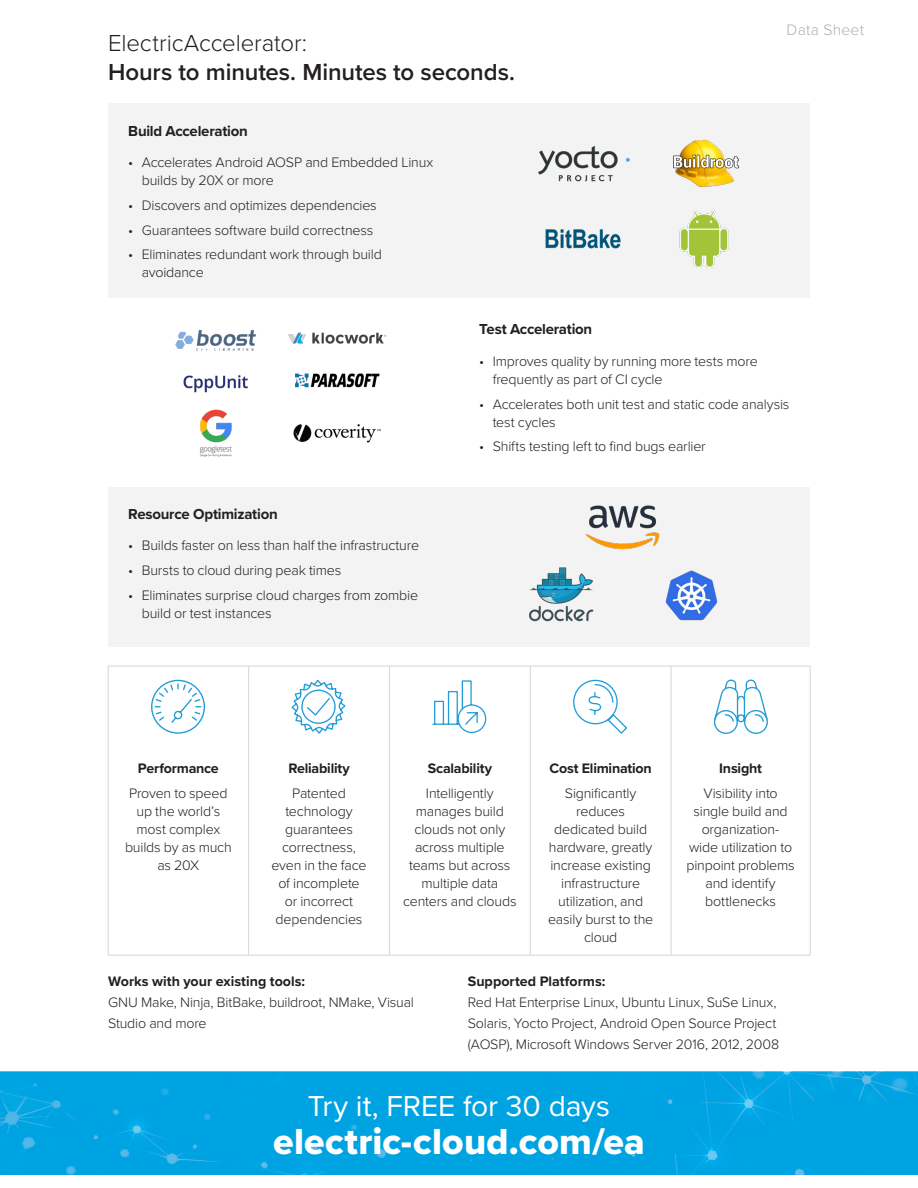
<style>
.page{position:relative;width:918px;height:1188px;background:#fff}
.page>*{position:absolute;margin:0;border:0;box-sizing:border-box;transform-origin:0 0}
.Body_Heading_2{font:37.5px "Proxima Nova Extrabld";letter-spacing:.005em;color:#fff}
.Body_Heading_2-2{font:30px "Proxima Nova";color:#fff}
.Body_Heading_2-3{font:600 24px/28.8px "Proxima Nova";letter-spacing:-.005em;color:#231f20}
.t1{font:300 15.75px "Proxima Nova";letter-spacing:.01em;color:#aeafb3}
.Table_Heading{font:700 15px "Proxima Nova";letter-spacing:-.015em;color:#231f20}
.Body_Copy{font:300 14.25px/18px "Proxima Nova";letter-spacing:-.015em;color:#231f20}
.Table_Copy{font:300 14.25px/18px "Proxima Nova";letter-spacing:-.015em;color:#231f20;text-align:center}
.Table_Heading-2{font:700 14.25px "Proxima Nova";letter-spacing:-.015em;color:#231f20}
.Body_Section_Heading{font:700 14.25px "Proxima Nova";color:#231f20}
.s1{font-weight:300}
</style>
<div class="page">
<div style="left:108px;top:487px;width:702px;height:160px;background:#f3f3f3"></div>
<div style="left:108px;top:104px;width:702px;height:194px;background:#f3f3f3"></div>
<div style="left:0;top:1072px;width:918px;height:102px;background:#00a3e1"></div>
<svg style="left:109px;top:748px;width:701px;height:207px"></svg>
<hr style="left:108px;top:666px;width:141px;height:1px;background:#d4d5d7">
<hr style="left:108px;top:666px;width:1px;height:82px;background:#d4d5d7">
<hr style="left:249px;top:666px;width:140px;height:1px;background:#d4d5d7">
<hr style="left:248px;top:666px;width:1px;height:82px;background:#d4d5d7">
<hr style="left:389px;top:666px;width:141px;height:1px;background:#d4d5d7">
<hr style="left:389px;top:666px;width:1px;height:82px;background:#d4d5d7">
<hr style="left:530px;top:666px;width:141px;height:1px;background:#d4d5d7">
<hr style="left:530px;top:666px;width:1px;height:82px;background:#d4d5d7">
<hr style="left:671px;top:666px;width:139px;height:1px;background:#d4d5d7">
<hr style="left:671px;top:666px;width:1px;height:82px;background:#d4d5d7">
<hr style="left:810px;top:666px;width:1px;height:82px;background:#d4d5d7">
<hr style="left:108px;top:748px;width:1px;height:207px;background:#d4d5d7">
<hr style="left:248px;top:748px;width:1px;height:207px;background:#d4d5d7">
<hr style="left:389px;top:748px;width:1px;height:207px;background:#d4d5d7">
<hr style="left:530px;top:748px;width:1px;height:207px;background:#d4d5d7">
<hr style="left:671px;top:748px;width:1px;height:207px;background:#d4d5d7">
<hr style="left:810px;top:748px;width:1px;height:207px;background:#d4d5d7">
<hr style="left:108px;top:955px;width:141px;height:1px;background:#d4d5d7">
<hr style="left:249px;top:955px;width:140px;height:1px;background:#d4d5d7">
<hr style="left:389px;top:955px;width:141px;height:1px;background:#d4d5d7">
<hr style="left:530px;top:955px;width:141px;height:1px;background:#d4d5d7">
<hr style="left:671px;top:955px;width:139px;height:1px;background:#d4d5d7">
<svg style="left:151px;top:680px;width:54px;height:54px"></svg>
<svg style="left:291px;top:680px;width:54px;height:54px"></svg>
<svg style="left:432px;top:680px;width:54px;height:53px"></svg>
<svg style="left:573px;top:680px;width:54px;height:54px"></svg>
<svg style="left:714px;top:680px;width:54px;height:54px"></svg>
<img style="left:538px;top:139px;width:202px;height:129px">
<img style="left:175px;top:330px;width:211px;height:127px">
<img style="left:529px;top:505px;width:189px;height:117px">
<p class="Body_Heading_2-3" style="left:108px;top:28px;width:409px"><span class="s1">ElectricAccelerator:<br></span>Hours to minutes. Minutes to seconds.</p>
<p class="Table_Heading" style="left:128px;top:119px;width:121px">Build Acceleration</p>
<p class="Body_Copy" style="left:142px;top:153px;width:293px;text-indent:-14px">• Accelerates Android AOSP and Embedded Linux builds by 20X or more</p>
<p class="Body_Copy" style="left:128px;top:195px;width:250px">• Discovers and optimizes dependencies</p>
<p class="Body_Copy" style="left:128px;top:220px;width:247px">• Guarantees software build correctness</p>
<p class="Body_Copy" style="left:142px;top:245px;width:242px;text-indent:-14px">• Eliminates redundant work through build avoidance</p>
<p class="t1" style="left:787px;top:18px;width:79px">Data Sheet</p>
<p class="Table_Heading" style="left:128px;top:503px;width:151px">Resource Optimization</p>
<p class="Body_Copy" style="left:128px;top:536px;width:292px">• Builds faster on less than half the infrastructure</p>
<p class="Body_Copy" style="left:128px;top:560px;width:215px">• Bursts to cloud during peak times</p>
<p class="Body_Copy" style="left:142px;top:585px;width:278px;text-indent:-14px">• Eliminates surprise cloud charges from zombie build or test instances</p>
<p class="Table_Heading" style="left:479px;top:318px;width:115px">Test Acceleration</p>
<p class="Body_Copy" style="left:493px;top:351px;width:267px;text-indent:-14px">• Improves quality by running more tests more frequently as part of CI cycle</p>
<p class="Body_Copy" style="left:493px;top:394px;width:298px;text-indent:-14px">• Accelerates both unit test and static code analysis test cycles</p>
<p class="Body_Copy" style="left:479px;top:437px;width:228px">• Shifts testing left to find bugs earlier</p>
<p class="Table_Heading-2" style="left:138px;top:758px;width:82px">Performance</p>
<p class="Table_Copy" style="left:125px;top:783px;width:108px">Proven to speed up the world’s most complex builds by as much as 20X</p>
<p class="Table_Heading-2" style="left:288px;top:758px;width:63px">Reliability</p>
<p class="Table_Copy" style="left:272px;top:783px;width:97px">Patented technology guarantees correctness, even in the face of incomplete or incorrect dependencies</p>
<p class="Table_Heading-2" style="left:428px;top:758px;width:66px">Scalability</p>
<p class="Table_Copy" style="left:403px;top:783px;width:115px">Intelligently manages build clouds not only across multiple teams but across multiple data centers and clouds</p>
<p class="Table_Heading-2" style="left:549px;top:758px;width:104px">Cost Elimination</p>
<p class="Table_Copy" style="left:548px;top:783px;width:107px">Significantly reduces dedicated build hardware, greatly increase existing infrastructure utilization, and easily burst to the cloud</p>
<p class="Table_Heading-2" style="left:719px;top:758px;width:44px">Insight</p>
<p class="Table_Copy" style="left:687px;top:783px;width:110px">Visibility into single build and organization&shy;wide utilization to pinpoint problems and identify bottlenecks</p>
<p class="Body_Section_Heading" style="left:108px;top:971px;width:199px">Works with your existing tools:</p>
<p class="Body_Copy" style="left:108px;top:991px;width:307px;line-height:21px">GNU Make, Ninja, BitBake, buildroot, NMake, Visual<br>Studio and more</p>
<p class="Body_Section_Heading" style="left:468px;top:971px;width:139px">Supported Platforms:</p>
<p class="Body_Copy" style="left:468px;top:991px;width:313px;line-height:21px">Red Hat Enterprise Linux, Ubuntu Linux, SuSe Linux,<br>Solaris, Yocto Project, Android Open Source Project (AOSP), Microsoft Windows Server 2016, 2012, 2008</p>
<p class="Body_Heading_2-2" style="left:308px;top:1084px;width:303px">Try it, FREE for 30 days</p>
<p class="Body_Heading_2" style="left:273px;top:1113px;width:373px">electric-cloud.com/ea</p>
</div>
